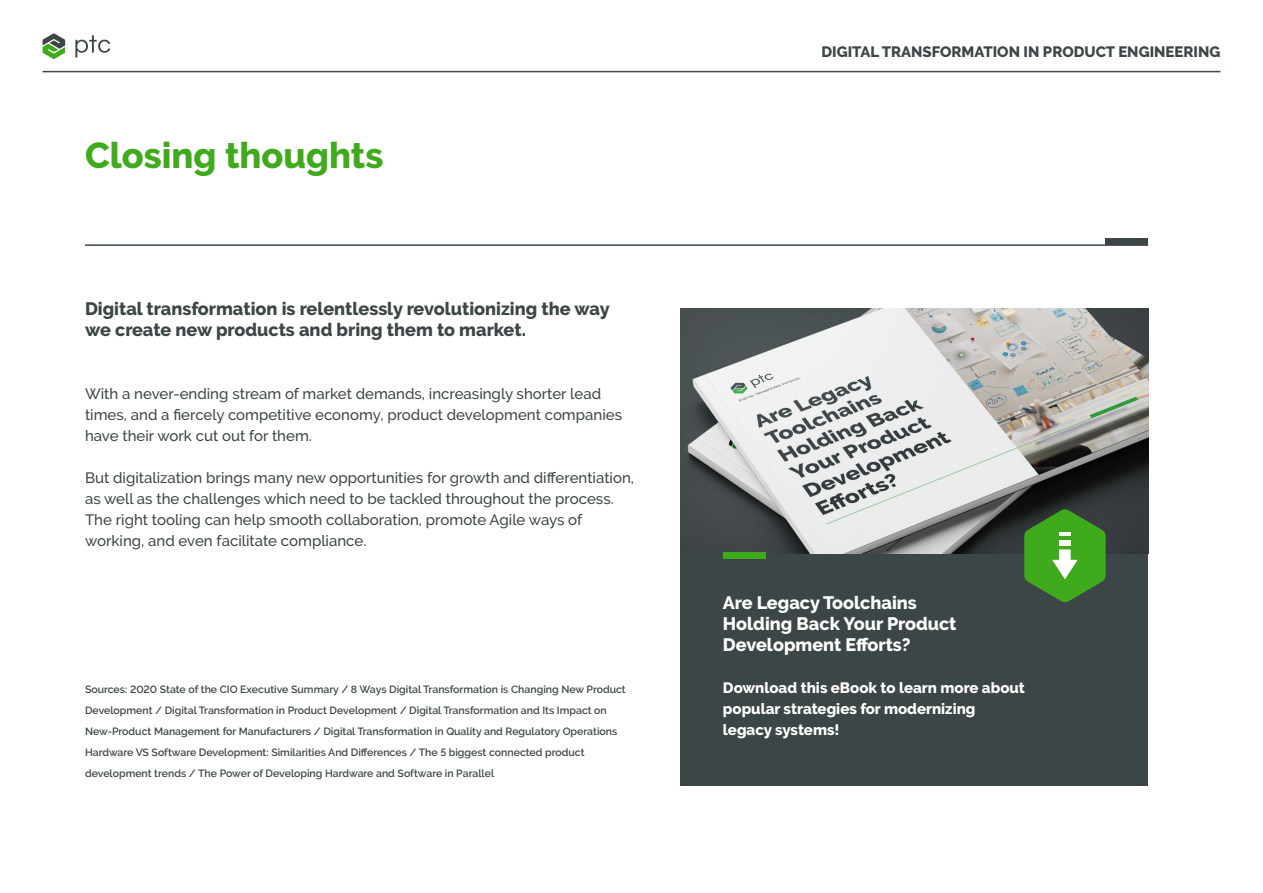
<style>
.page{position:relative;width:1263px;height:893px;background:#fff}
.page>*{position:absolute;margin:0;border:0;box-sizing:border-box;transform-origin:0 0}
.t1{font:800 36px "PTC Raleway";color:#40aa1d}
.t2{font:800 18px/21px "PTC Raleway";color:#3d4647}
.t3{font:800 18px/21px "PTC Raleway";color:#fff}
.t4{font:500 15px/21px "PTC Raleway";color:#3d4647}
.t5{font:800 15px/21px "PTC Raleway";color:#fff}
.t6{font:800 15px "PTC Raleway";color:#3d4647}
.t7{font:600 10.5px/21px "PTC Raleway";color:#3d4647}
</style>
<div class="page">
<hr style="left:43px;top:71px;width:1177px;height:1px;background:#3d4647">
<svg style="left:43px;top:33px;width:22px;height:26px"></svg>
<svg style="left:75px;top:35px;width:35px;height:23px"></svg>
<div style="left:1106px;top:239px;width:42px;height:6px;background:#3d4647"></div>
<hr style="left:85px;top:244px;width:1063px;height:2px;background:#3d4647">
<div style="left:680px;top:308px;width:468px;height:478px;background:#3d4647"></div>
<img style="left:680px;top:308px;width:468px;height:245px">
<div style="left:723px;top:553px;width:42px;height:6px;background:#40aa1d"></div>
<svg style="left:1018px;top:503px;width:93px;height:99px"></svg>
<h1 class="t1" style="left:85px;top:135px;width:300px">Closing thoughts</h1>
<h2 class="t2" style="left:85px;top:298px;width:526px">Digital transformation is relentlessly revolutionizing the way we create new products and bring them to market.</h2>
<h3 class="t4" style="left:85px;top:383px;width:538px">With a never-ending stream of market demands, increasingly shorter lead times, and a fiercely competitive economy, product development companies have their work cut out for them.</h3>
<p class="t4" style="left:85px;top:467px;width:550px">But digitalization brings many new opportunities for growth and differentiation, as well as the challenges which need to be tackled throughout the process.<br>The right tooling can help smooth collaboration, promote Agile ways of working, and even facilitate compliance.</p>
<p class="t7" style="left:85px;top:679px;width:542px">Sources: 2020 State of the CIO Executive Summary / 8 Ways Digital Transformation is Changing New Product Development / Digital Transformation in Product Development / Digital Transformation and Its Impact on New-Product Management for Manufacturers / Digital Transformation in Quality and Regulatory Operations Hardware VS Software Development: Similarities And Differences / The 5 biggest connected product development trends / The Power of Developing Hardware and Software in Parallel</p>
<h3 class="t6" style="left:821px;top:43px;width:400px">DIGITAL TRANSFORMATION IN PRODUCT ENGINEERING</h3>
<h2 class="t3" style="left:723px;top:592px;width:235px">Are Legacy Toolchains<br>Holding Back Your Product<br>Development Efforts?</h2>
<h3 class="t5" style="left:723px;top:677px;width:303px">Download this eBook to learn more about popular strategies for modernizing legacy systems!</h3>
</div>
